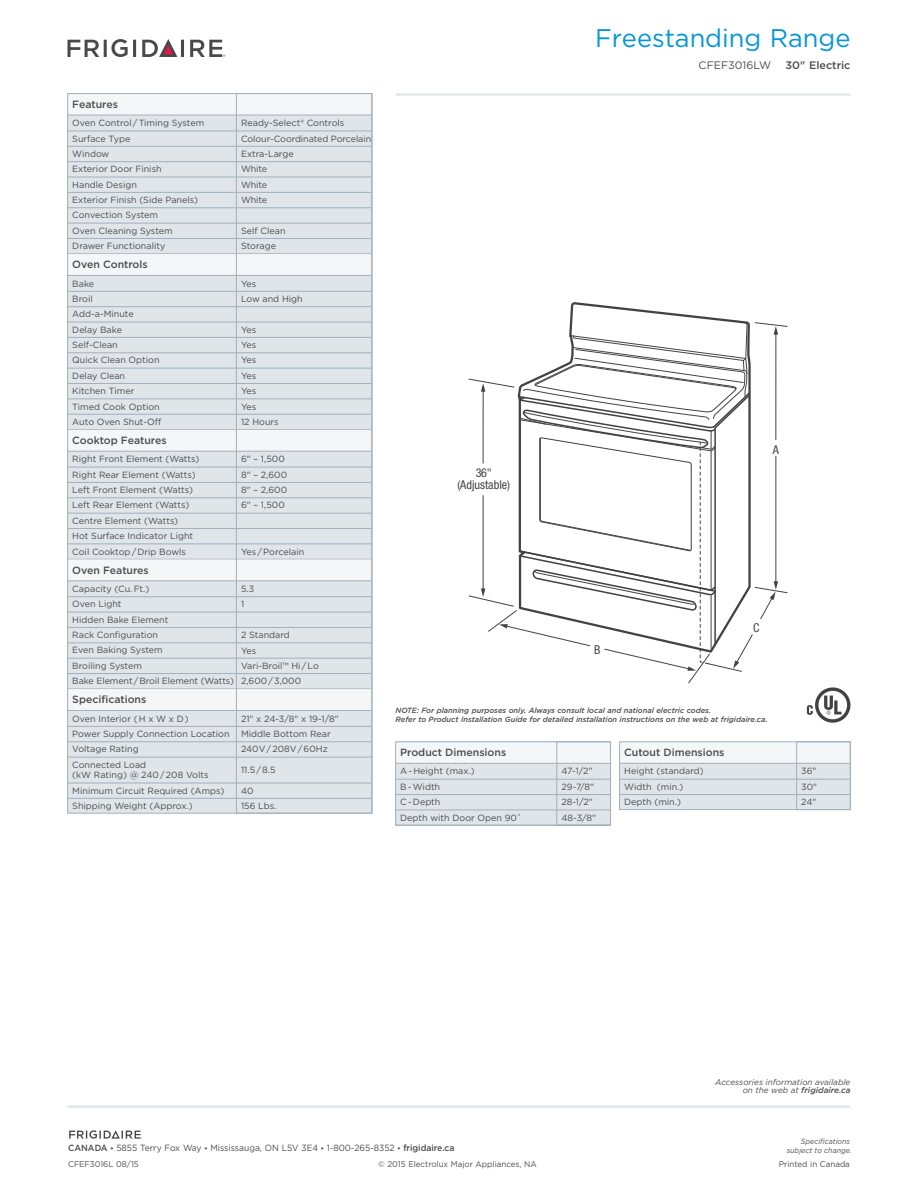
<style>
.page{position:relative;width:918px;height:1188px;background:#fff}
.page>*{position:absolute;margin:0;border:0;box-sizing:border-box;transform-origin:0 0}
.t1{font:25.5px "Gotham";color:#0696d7}
.t2{font:condensed 12.15px/12.1px "Helvetica Neue";color:#231f20;text-align:center}
.t3{font:500 10.8px "Gotham";color:#4b4c4d}
.t4{font:10.8px "Gotham";color:#4b4c4d}
.t5{font:500 10.5px "Gotham";color:#4b4c4d}
.t6{font:9px/15.3px "Gotham";color:#4b4c4d}
.t7{font:9px "Gotham";color:#4b4c4d;scale:.95 1}
.t8{font:8.25px "Gotham";color:#4b4c4d}
.t9{font:italic 8.25px/8.2px "Gotham";color:#4b4c4d;text-align:right}
.t10{font:italic 500 7.5px/9px "Gotham";color:#4b4c4d}
.t11{font:italic 7.5px "Gotham";color:#4b4c4d;scale:.95 1}
.s1{font-weight:500}
.s2{font-weight:500;font-size:7.5px}
</style>
<div class="page">
<hr style="left:68px;top:1106px;width:782px;height:2px;background:#dfe5e9">
<svg style="left:68px;top:39px;width:68px;height:18px"></svg>
<svg style="left:142px;top:39px;width:42px;height:18px"></svg>
<svg style="left:190px;top:40px;width:35px;height:17px"></svg>
<hr style="left:396px;top:93px;width:455px;height:3px;background:#dfe5e9">
<div style="left:620px;top:742px;width:230px;height:68px;background:#dfe5e9"></div>
<div style="left:620px;top:742px;width:230px;height:21px;background:#f4f6f7"></div>
<hr style="left:620px;top:763px;width:230px;height:1px;background:#a2b1bb">
<hr style="left:620px;top:779px;width:230px;height:1px;background:#a2b1bb">
<hr style="left:620px;top:794px;width:230px;height:1px;background:#a2b1bb">
<div style="left:619px;top:742px;width:231px;height:68px;border:1px solid #a2b1bb"></div>
<div style="left:796px;top:742px;width:54px;height:68px;border:1px solid #a2b1bb"></div>
<div style="left:396px;top:742px;width:215px;height:83px;background:#dfe5e9"></div>
<div style="left:396px;top:742px;width:214px;height:21px;background:#f4f6f7"></div>
<hr style="left:396px;top:763px;width:214px;height:1px;background:#a2b1bb">
<hr style="left:396px;top:779px;width:214px;height:1px;background:#a2b1bb">
<hr style="left:396px;top:794px;width:214px;height:1px;background:#a2b1bb">
<hr style="left:396px;top:810px;width:214px;height:1px;background:#a2b1bb">
<hr style="left:396px;top:825px;width:214px;height:1px;background:#a2b1bb">
<div style="left:395px;top:742px;width:216px;height:83px;border:1px solid #a2b1bb"></div>
<svg style="left:468px;top:302px;width:320px;height:382px"></svg>
<svg style="left:69px;top:1130px;width:73px;height:9px"></svg>
<svg style="left:807px;top:687px;width:43px;height:36px"></svg>
<div style="left:557px;top:742px;width:54px;height:83px;border:1px solid #a2b1bb"></div>
<div style="left:68px;top:94px;width:304px;height:719px;background:#dfe5e9"></div>
<div style="left:68px;top:94px;width:303px;height:21px;background:#f4f6f7"></div>
<hr style="left:68px;top:115px;width:303px;height:1px;background:#a2b1bb">
<hr style="left:68px;top:131px;width:303px;height:1px;background:#a2b1bb">
<hr style="left:68px;top:146px;width:303px;height:1px;background:#a2b1bb">
<hr style="left:68px;top:161px;width:303px;height:1px;background:#a2b1bb">
<hr style="left:68px;top:177px;width:303px;height:1px;background:#a2b1bb">
<hr style="left:68px;top:192px;width:303px;height:1px;background:#a2b1bb">
<hr style="left:68px;top:208px;width:303px;height:1px;background:#a2b1bb">
<hr style="left:68px;top:223px;width:303px;height:1px;background:#a2b1bb">
<hr style="left:68px;top:238px;width:303px;height:1px;background:#a2b1bb">
<div style="left:68px;top:254px;width:303px;height:21px;background:#f4f6f7"></div>
<hr style="left:68px;top:275px;width:303px;height:1px;background:#a2b1bb">
<hr style="left:68px;top:291px;width:303px;height:1px;background:#a2b1bb">
<hr style="left:68px;top:306px;width:303px;height:1px;background:#a2b1bb">
<hr style="left:68px;top:322px;width:303px;height:1px;background:#a2b1bb">
<hr style="left:68px;top:337px;width:303px;height:1px;background:#a2b1bb">
<hr style="left:68px;top:353px;width:303px;height:1px;background:#a2b1bb">
<hr style="left:68px;top:368px;width:303px;height:1px;background:#a2b1bb">
<hr style="left:68px;top:383px;width:303px;height:1px;background:#a2b1bb">
<hr style="left:68px;top:399px;width:303px;height:1px;background:#a2b1bb">
<hr style="left:68px;top:414px;width:303px;height:1px;background:#a2b1bb">
<hr style="left:68px;top:429px;width:303px;height:1px;background:#a2b1bb">
<div style="left:68px;top:430px;width:303px;height:21px;background:#f4f6f7"></div>
<hr style="left:68px;top:451px;width:303px;height:1px;background:#a2b1bb">
<hr style="left:68px;top:467px;width:303px;height:1px;background:#a2b1bb">
<hr style="left:68px;top:482px;width:303px;height:1px;background:#a2b1bb">
<hr style="left:68px;top:498px;width:303px;height:1px;background:#a2b1bb">
<hr style="left:68px;top:513px;width:303px;height:1px;background:#a2b1bb">
<hr style="left:68px;top:528px;width:303px;height:1px;background:#a2b1bb">
<hr style="left:68px;top:544px;width:303px;height:1px;background:#a2b1bb">
<div style="left:68px;top:559px;width:303px;height:22px;background:#f4f6f7"></div>
<hr style="left:68px;top:581px;width:303px;height:1px;background:#a2b1bb">
<hr style="left:68px;top:596px;width:303px;height:1px;background:#a2b1bb">
<hr style="left:68px;top:612px;width:303px;height:1px;background:#a2b1bb">
<hr style="left:68px;top:627px;width:303px;height:1px;background:#a2b1bb">
<hr style="left:68px;top:643px;width:303px;height:1px;background:#a2b1bb">
<hr style="left:68px;top:658px;width:303px;height:1px;background:#a2b1bb">
<hr style="left:68px;top:673px;width:303px;height:1px;background:#a2b1bb">
<div style="left:68px;top:689px;width:303px;height:22px;background:#f4f6f7"></div>
<hr style="left:68px;top:710px;width:303px;height:1px;background:#a2b1bb">
<hr style="left:68px;top:726px;width:303px;height:1px;background:#a2b1bb">
<hr style="left:68px;top:742px;width:303px;height:1px;background:#a2b1bb">
<hr style="left:68px;top:757px;width:303px;height:1px;background:#a2b1bb">
<hr style="left:68px;top:783px;width:303px;height:1px;background:#a2b1bb">
<hr style="left:68px;top:798px;width:303px;height:1px;background:#a2b1bb">
<div style="left:236px;top:93px;width:136px;height:720px;border:1px solid #a2b1bb"></div>
<p class="t5" style="left:72px;top:97px;width:47px">Features</p>
<p class="t6" style="left:72px;top:115px;width:133px">Oven Control / Timing System<br>Surface Type<br>Window<br>Exterior Door Finish<br>Handle Design<br>Exterior Finish (Side Panels)<br>Convection System<br>Oven Cleaning System<br>Drawer Functionality</p>
<p class="t5" style="left:72px;top:258px;width:77px">Oven Controls</p>
<p class="t6" style="left:72px;top:276px;width:91px">Bake<br>Broil<br>Add-a-Minute<br>Delay Bake<br>Self-Clean<br>Quick Clean Option<br>Delay Clean<br>Kitchen Timer<br>Timed Cook Option<br>Auto Oven Shut-Off</p>
<p class="t5" style="left:72px;top:433px;width:96px">Cooktop Features</p>
<p class="t6" style="left:72px;top:451px;width:129px">Right Front Element (Watts)<br>Right Rear Element (Watts)<br>Left Front Element (Watts)<br>Left Rear Element (Watts)<br>Centre Element (Watts)<br>Hot Surface Indicator Light<br>Coil Cooktop / Drip Bowls</p>
<p class="t5" style="left:72px;top:563px;width:78px">Oven Features</p>
<p class="t6" style="left:72px;top:581px;width:163px">Capacity (Cu. Ft.)<br>Oven Light<br>Hidden Bake Element<br>Rack Configuration<br>Even Baking System<br>Broiling System<br>Bake Element / Broil Element (Watts)</p>
<p class="t5" style="left:72px;top:693px;width:76px">Specifications</p>
<p class="t6" style="left:72px;top:711px;width:159px">Oven Interior ( H x W x D )<br>Power Supply Connection Location<br>Voltage Rating<br>Connected Load</p>
<p class="t6" style="left:72px;top:767px;width:154px">(kW Rating) @ 240 / 208 Volts<br>Minimum Circuit Required (Amps)<br>Shipping Weight (Approx.)</p>
<p class="t6" style="left:241px;top:115px;width:132px">Ready-Select® Controls<br>Colour-Coordinated Porcelain<br>Extra-Large<br>White<br>White<br>White</p>
<p class="t6" style="left:241px;top:223px;width:46px">Self Clean<br>Storage</p>
<p class="t6" style="left:241px;top:276px;width:63px">Yes<br>Low and High</p>
<p class="t6" style="left:241px;top:322px;width:39px">Yes<br>Yes<br>Yes<br>Yes<br>Yes<br>Yes<br>12 Hours</p>
<p class="t6" style="left:241px;top:451px;width:48px">6" – 1,500<br>8" – 2,600<br>8" – 2,600<br>6" – 1,500</p>
<p class="t6" style="left:241px;top:544px;width:65px">Yes / Porcelain</p>
<p class="t6" style="left:241px;top:581px;width:15px">5.3<br>1</p>
<p class="t6" style="left:241px;top:627px;width:79px">2 Standard<br>Yes<br>Vari-Broil™ Hi / Lo<br>2,600 / 3,000</p>
<p class="t6" style="left:241px;top:711px;width:99px">21" x 24-3/8" x 19-1/8"<br>Middle Bottom Rear<br>240V / 208V / 60Hz</p>
<p class="t6" style="left:241px;top:762px;width:36px">11.5 / 8.5</p>
<p class="t6" style="left:241px;top:783px;width:37px">40<br>156 Lbs.</p>
<h1 class="t1" style="left:595px;top:22px;width:257px">Freestanding Range</h1>
<p class="t4" style="left:699px;top:58px;width:74px">CFEF3016LW</p>
<p class="t3" style="left:786px;top:58px;width:66px">30" Electric</p>
<h2 class="t2" style="left:457px;top:467px;width:54px">36" (Adjustable)</h2>
<h2 class="t2" style="left:594px;top:643px;width:8px">B</h2>
<h2 class="t2" style="left:773px;top:443px;width:8px">A</h2>
<h2 class="t2" style="left:753px;top:621px;width:8px">C</h2>
<p class="t10" style="left:395px;top:706px;width:374px">NOTE: For planning purposes only. Always consult local and national electric codes.<br>Refer to Product Installation Guide for detailed installation instructions on the web at frigidaire.ca.</p>
<p class="t5" style="left:400px;top:745px;width:108px">Product Dimensions</p>
<p class="t6" style="left:400px;top:763px;width:123px">A - Height (max.)<br>B - Width<br>C - Depth<br>Depth with Door Open 90˚</p>
<p class="t6" style="left:561px;top:763px;width:36px">47-1/2"<br>29-7/8"<br>28-1/2"<br>48-3/8"</p>
<p class="t5" style="left:624px;top:745px;width:102px">Cutout Dimensions</p>
<p class="t6" style="left:624px;top:763px;width:81px">Height (standard)<br>Width (min.)<br>Depth (min.)</p>
<p class="t6" style="left:801px;top:763px;width:17px;text-align:justify">36" 30" 24"</p>
<p class="t9" style="left:715px;top:1078px;width:137px">Accessories information available on the web at <span class="s1">frigidaire.ca</span></p>
<p class="t11" style="left:801px;top:1136px;width:53px">Specifications</p>
<p class="t7" style="left:68px;top:1142px;width:408px"><span class="s1">CANADA</span> <span class="s2">•</span> 5855 Terry Fox Way <span class="s2">•</span> Mississauga, ON L5V 3E4 <span class="s2">•</span> 1-800-265-8352 <span class="s2">•</span> <span class="s1">frigidaire.ca</span></p>
<p class="t11" style="left:787px;top:1145px;width:70px">subject to change.</p>
<p class="t8" style="left:68px;top:1159px;width:72px">CFEF3016L 08/15</p>
<p class="t8" style="left:378px;top:1159px;width:160px">© 2015 Electrolux Major Appliances, NA</p>
<p class="t8" style="left:779px;top:1159px;width:73px">Printed in Canada</p>
</div>
